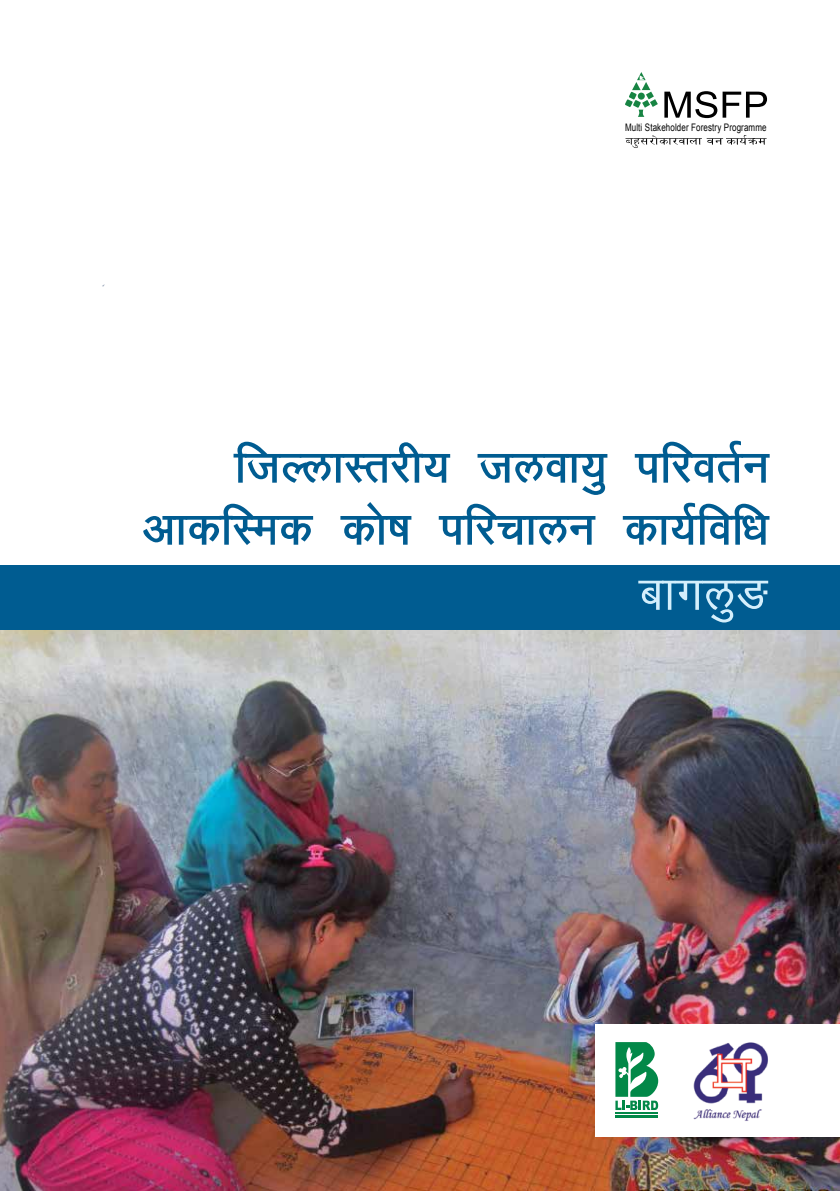
<style>
.page{position:relative;width:840px;height:1191px;background:#fff}
.page>*{position:absolute;margin:0;border:0;box-sizing:border-box;transform-origin:0 0}
.t1{font:700 60px "Shreenath";color:#d4effc}
.t2{font:800 58px/62px "Shreenath";color:#005c91;text-align:right}
.t3{font:10.4px "Arial";letter-spacing:.015em;color:#000;scale:.77 1}
</style>
<div class="page">
<img style="left:0;top:630px;width:839px;height:561px">
<div style="left:0;top:565px;width:839px;height:65px;background:#005c91"></div>
<svg style="left:625px;top:72px;width:32px;height:45px"></svg>
<svg style="left:664px;top:91px;width:102px;height:27px"></svg>
<svg style="left:625px;top:135px;width:141px;height:13px"></svg>
<div style="left:595px;top:1025px;width:244px;height:112px;background:#fff"></div>
<hr style="left:615px;top:1112px;width:42px;height:2px;background:#028848">
<hr style="left:615px;top:1115px;width:42px;height:3px;background:#028848">
<svg style="left:615px;top:1042px;width:42px;height:68px"></svg>
<img style="left:693px;top:1042px;width:75px;height:79px">
<p class="t3" style="left:624px;top:121px;width:185px">Multi Stakeholder Forestry Programme</p>
<p class="t2" style="left:144px;top:436px;width:627px">lhNnf:t/Lo hnjfo' kl/jt{g cfsl:ds sf]if kl/rfng sfo{ljlw</p>
<p class="t1" style="left:638px;top:564px;width:131px">afun'ª</p>
</div>
